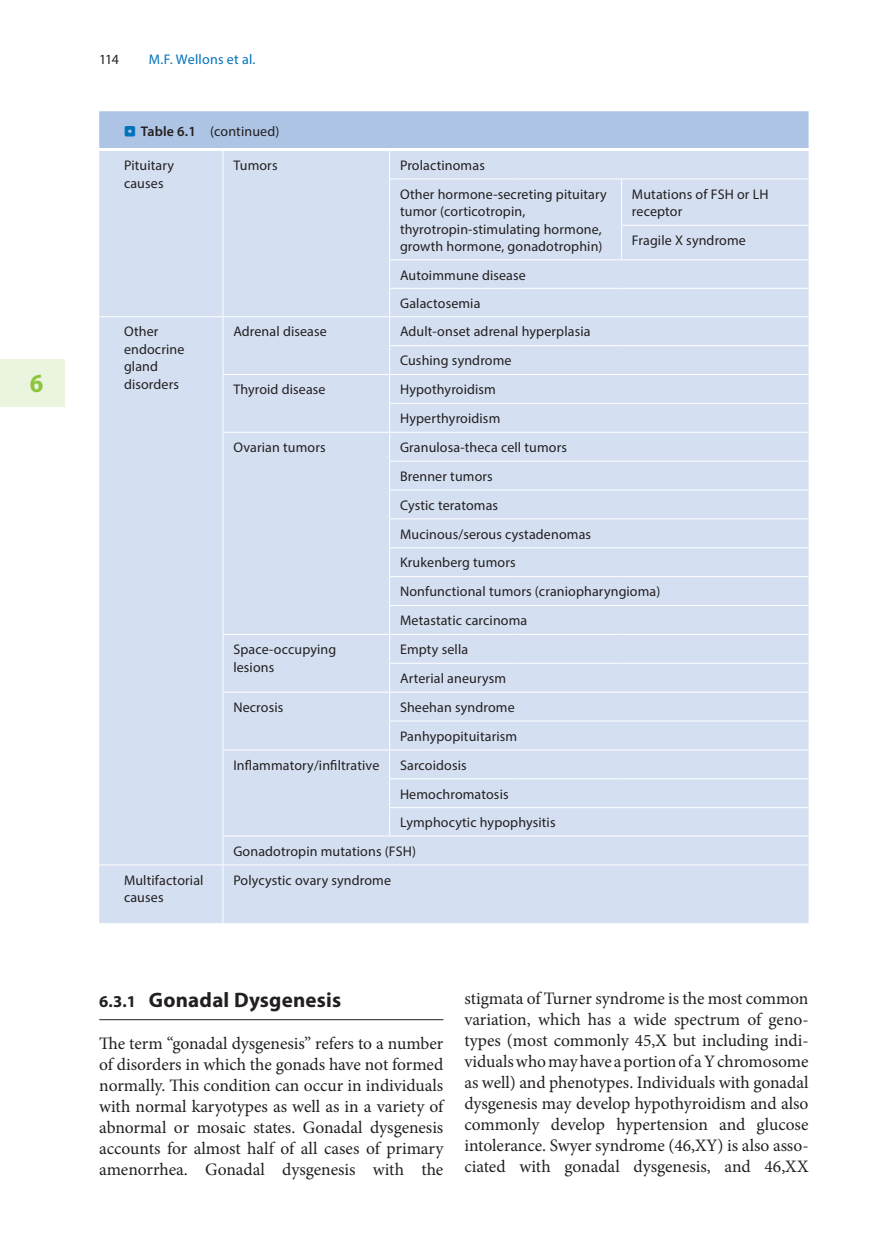
<style>
.page{position:relative;width:883px;height:1260px;background:#fff}
.page>*{position:absolute;margin:0;border:0;box-sizing:border-box;transform-origin:0 0}
.t1{font:700 semi-condensed 26.25px "Djdrft Myriad Pro";color:#8bc63e}
.t2{font:700 21px "Gglmpm Myriad Pro";letter-spacing:.01em;color:#231f20}
.t3{font:17.5px/21px "Xwhkvc Minion Pro";color:#231f20;text-align:justify}
.t4{font:14px/28.9px "Sjntsf Myriad Pro";letter-spacing:.01em;color:#231f20}
.t5{font:14px "Gsclrp Myriad Pro";letter-spacing:.02em;color:#0072bc}
.s1{font-family:"Xldtrc Blik Buttons";color:#0072bc}
.s2{font-family:"Hbrwsl Myriad Pro";font-weight:600}
.s3{font-size:16.62px}
</style>
<div class="page">
<div style="left:0;top:359px;width:64px;height:47px;background:#ebf4de"></div>
<div style="left:99px;top:111px;width:710px;height:37px;background:#adc4e5"></div>
<div style="left:99px;top:151px;width:710px;height:772px;background:#d4e0f1"></div>
<svg style="left:223px;top:151px;width:1px;height:28px"></svg>
<hr style="left:223px;top:179px;width:1px;height:46px;background:#fff">
<hr style="left:223px;top:225px;width:1px;height:35px;background:#fff">
<hr style="left:389px;top:288px;width:131px;height:1px;background:#fff">
<hr style="left:520px;top:288px;width:102px;height:1px;background:#fff">
<hr style="left:622px;top:288px;width:187px;height:1px;background:#fff">
<hr style="left:99px;top:316px;width:124px;height:1px;background:#fff">
<hr style="left:223px;top:316px;width:167px;height:1px;background:#fff">
<hr style="left:389px;top:490px;width:131px;height:1px;background:#fff">
<hr style="left:520px;top:490px;width:102px;height:1px;background:#fff">
<hr style="left:622px;top:490px;width:187px;height:1px;background:#fff">
<hr style="left:389px;top:518px;width:131px;height:1px;background:#fff">
<hr style="left:520px;top:518px;width:102px;height:1px;background:#fff">
<hr style="left:622px;top:518px;width:187px;height:1px;background:#fff">
<hr style="left:389px;top:547px;width:131px;height:1px;background:#fff">
<hr style="left:520px;top:547px;width:102px;height:1px;background:#fff">
<hr style="left:622px;top:547px;width:187px;height:1px;background:#fff">
<hr style="left:389px;top:576px;width:131px;height:1px;background:#fff">
<hr style="left:520px;top:576px;width:102px;height:1px;background:#fff">
<hr style="left:622px;top:576px;width:187px;height:1px;background:#fff">
<hr style="left:389px;top:605px;width:131px;height:1px;background:#fff">
<hr style="left:520px;top:605px;width:102px;height:1px;background:#fff">
<hr style="left:622px;top:605px;width:187px;height:1px;background:#fff">
<hr style="left:223px;top:374px;width:167px;height:1px;background:#fff">
<hr style="left:223px;top:432px;width:167px;height:1px;background:#fff">
<hr style="left:223px;top:634px;width:167px;height:1px;background:#fff">
<hr style="left:223px;top:692px;width:167px;height:1px;background:#fff">
<hr style="left:223px;top:749px;width:167px;height:1px;background:#fff">
<svg style="left:223px;top:260px;width:1px;height:604px"></svg>
<hr style="left:223px;top:836px;width:167px;height:1px;background:#fff">
<svg style="left:389px;top:151px;width:1px;height:27px"></svg>
<hr style="left:622px;top:178px;width:187px;height:1px;background:#fff">
<hr style="left:389px;top:178px;width:131px;height:1px;background:#fff">
<hr style="left:389px;top:179px;width:1px;height:46px;background:#fff">
<hr style="left:520px;top:178px;width:102px;height:1px;background:#fff">
<hr style="left:621px;top:179px;width:1px;height:46px;background:#fff">
<hr style="left:389px;top:225px;width:1px;height:34px;background:#fff">
<hr style="left:389px;top:259px;width:131px;height:1px;background:#fff">
<hr style="left:520px;top:259px;width:102px;height:1px;background:#fff">
<hr style="left:390px;top:316px;width:130px;height:1px;background:#fff">
<hr style="left:520px;top:316px;width:102px;height:1px;background:#fff">
<hr style="left:622px;top:316px;width:187px;height:1px;background:#fff">
<hr style="left:389px;top:345px;width:131px;height:1px;background:#fff">
<hr style="left:520px;top:345px;width:102px;height:1px;background:#fff">
<hr style="left:622px;top:345px;width:187px;height:1px;background:#fff">
<hr style="left:390px;top:374px;width:130px;height:1px;background:#fff">
<hr style="left:520px;top:374px;width:102px;height:1px;background:#fff">
<hr style="left:622px;top:374px;width:187px;height:1px;background:#fff">
<hr style="left:389px;top:403px;width:131px;height:1px;background:#fff">
<hr style="left:520px;top:403px;width:102px;height:1px;background:#fff">
<hr style="left:622px;top:403px;width:187px;height:1px;background:#fff">
<hr style="left:390px;top:432px;width:130px;height:1px;background:#fff">
<hr style="left:520px;top:432px;width:102px;height:1px;background:#fff">
<hr style="left:622px;top:432px;width:187px;height:1px;background:#fff">
<hr style="left:389px;top:461px;width:131px;height:1px;background:#fff">
<hr style="left:520px;top:461px;width:102px;height:1px;background:#fff">
<hr style="left:622px;top:461px;width:187px;height:1px;background:#fff">
<hr style="left:390px;top:634px;width:130px;height:1px;background:#fff">
<hr style="left:520px;top:634px;width:102px;height:1px;background:#fff">
<hr style="left:622px;top:634px;width:187px;height:1px;background:#fff">
<hr style="left:389px;top:663px;width:131px;height:1px;background:#fff">
<hr style="left:520px;top:663px;width:102px;height:1px;background:#fff">
<hr style="left:622px;top:663px;width:187px;height:1px;background:#fff">
<hr style="left:390px;top:692px;width:130px;height:1px;background:#fff">
<hr style="left:520px;top:692px;width:102px;height:1px;background:#fff">
<hr style="left:622px;top:692px;width:187px;height:1px;background:#fff">
<hr style="left:389px;top:721px;width:131px;height:1px;background:#fff">
<hr style="left:520px;top:721px;width:102px;height:1px;background:#fff">
<hr style="left:622px;top:721px;width:187px;height:1px;background:#fff">
<hr style="left:390px;top:749px;width:130px;height:1px;background:#fff">
<hr style="left:520px;top:749px;width:102px;height:1px;background:#fff">
<hr style="left:622px;top:749px;width:187px;height:1px;background:#fff">
<hr style="left:389px;top:778px;width:131px;height:1px;background:#fff">
<hr style="left:520px;top:778px;width:102px;height:1px;background:#fff">
<hr style="left:622px;top:778px;width:187px;height:1px;background:#fff">
<hr style="left:389px;top:807px;width:131px;height:1px;background:#fff">
<svg style="left:389px;top:260px;width:1px;height:576px"></svg>
<hr style="left:520px;top:807px;width:102px;height:1px;background:#fff">
<hr style="left:622px;top:807px;width:187px;height:1px;background:#fff">
<hr style="left:223px;top:864px;width:167px;height:1px;background:#fff">
<hr style="left:390px;top:864px;width:130px;height:1px;background:#fff">
<hr style="left:520px;top:864px;width:102px;height:1px;background:#fff">
<hr style="left:622px;top:864px;width:187px;height:1px;background:#fff">
<hr style="left:621px;top:225px;width:188px;height:1px;background:#fff">
<hr style="left:621px;top:226px;width:1px;height:33px;background:#fff">
<hr style="left:99px;top:864px;width:124px;height:1px;background:#fff">
<hr style="left:223px;top:865px;width:1px;height:58px;background:#fff">
<hr style="left:622px;top:259px;width:187px;height:1px;background:#fff">
<hr style="left:390px;top:836px;width:130px;height:1px;background:#fff">
<hr style="left:520px;top:836px;width:102px;height:1px;background:#fff">
<hr style="left:622px;top:836px;width:187px;height:1px;background:#fff">
<hr style="left:99px;top:1019px;width:344px;height:1px;background:#231f20">
<h1 class="t1" style="left:30px;top:368px;width:15px">6</h1>
<p class="t4" style="left:99px;top:45px;width:21px">114</p>
<p class="t5" style="left:149px;top:51px;width:108px">M.F. Wellons et al.</p>
<p class="t4" style="left:124px;top:116px;width:157px"><span class="s1">..</span> <span class="s2">Table 6.1</span> (continued)</p>
<p class="t4" style="left:124px;top:157px;width:52px;line-height:17.5px">Pituitary causes</p>
<p class="t4" style="left:233px;top:151px;width:46px">Tumors</p>
<p class="t4" style="left:400px;top:151px;width:208px;line-height:28.3px">Prolactinomas<br>Other hormone-secreting pituitary</p>
<p class="t4" style="left:400px;top:202px;width:204px;line-height:17.5px">tumor (corticotropin, thyrotropin-stimulating hormone, growth hormone, gonadotrophin)</p>
<p class="t4" style="left:400px;top:260px;width:127px;line-height:28.3px">Autoimmune disease<br>Galactosemia</p>
<p class="t4" style="left:632px;top:185px;width:138px;line-height:17.5px">Mutations of FSH or LH receptor</p>
<p class="t4" style="left:632px;top:226px;width:115px">Fragile X syndrome</p>
<p class="t4" style="left:124px;top:323px;width:62px;line-height:17.5px">Other endocrine gland disorders</p>
<p class="t4" style="left:233px;top:317px;width:95px">Adrenal disease</p>
<p class="t4" style="left:400px;top:317px;width:192px">Adult-onset adrenal hyperplasia<br>Cushing syndrome</p>
<p class="t4" style="left:233px;top:375px;width:94px">Thyroid disease</p>
<p class="t4" style="left:400px;top:375px;width:102px">Hypothyroidism<br>Hyperthyroidism</p>
<p class="t4" style="left:233px;top:433px;width:94px">Ovarian tumors</p>
<p class="t4" style="left:400px;top:433px;width:262px">Granulosa-theca cell tumors<br>Brenner tumors<br>Cystic teratomas<br>Mucinous/serous cystadenomas<br>Krukenberg tumors<br>Nonfunctional tumors (craniopharyngioma)<br>Metastatic carcinoma</p>
<p class="t4" style="left:233px;top:640px;width:104px;line-height:17.5px">Space-occupying lesions</p>
<p class="t4" style="left:400px;top:635px;width:108px">Empty sella<br>Arterial aneurysm</p>
<p class="t4" style="left:233px;top:693px;width:51px">Necrosis</p>
<p class="t4" style="left:400px;top:693px;width:119px">Sheehan syndrome<br>Panhypopituitarism</p>
<p class="t4" style="left:233px;top:750px;width:148px">Inflammatory/infiltrative</p>
<p class="t4" style="left:400px;top:750px;width:68px">Sarcoidosis</p>
<p class="t4" style="left:400px;top:779px;width:110px">Hemochromatosis</p>
<p class="t4" style="left:400px;top:808px;width:157px">Lymphocytic hypophysitis</p>
<p class="t4" style="left:233px;top:837px;width:184px">Gonadotropin mutations (FSH)</p>
<p class="t4" style="left:124px;top:871px;width:81px;line-height:17.5px">Multifactorial causes</p>
<p class="t4" style="left:233px;top:865px;width:159px">Polycystic ovary syndrome</p>
<h2 class="t2" style="left:99px;top:986px;width:244px"><span class="s3">6.3.1</span> Gonadal Dysgenesis</h2>
<p class="t3" style="left:99px;top:1033px;width:346px">The term “gonadal dysgenesis” refers to a number of disorders in which the gonads have not formed normally. This condition can occur in individuals with normal karyotypes as well as in a variety of abnormal or mosaic states. Gonadal dysgenesis accounts for almost half of all cases of primary amenorrhea. Gonadal dysgenesis with the</p>
<p class="t3" style="left:464px;top:988px;width:346px">stigmata of Turner syndrome is the most common variation, which has a wide spectrum of geno&shy;types (most commonly 45,X but including indi&shy;viduals who may have a portion of a Y chromosome as well) and phenotypes. Individuals with gonadal dysgenesis may develop hypothyroidism and also commonly develop hypertension and glucose intolerance. Swyer syndrome (46,XY) is also asso&shy;ciated with gonadal dysgenesis, and 46,XX</p>
</div>
